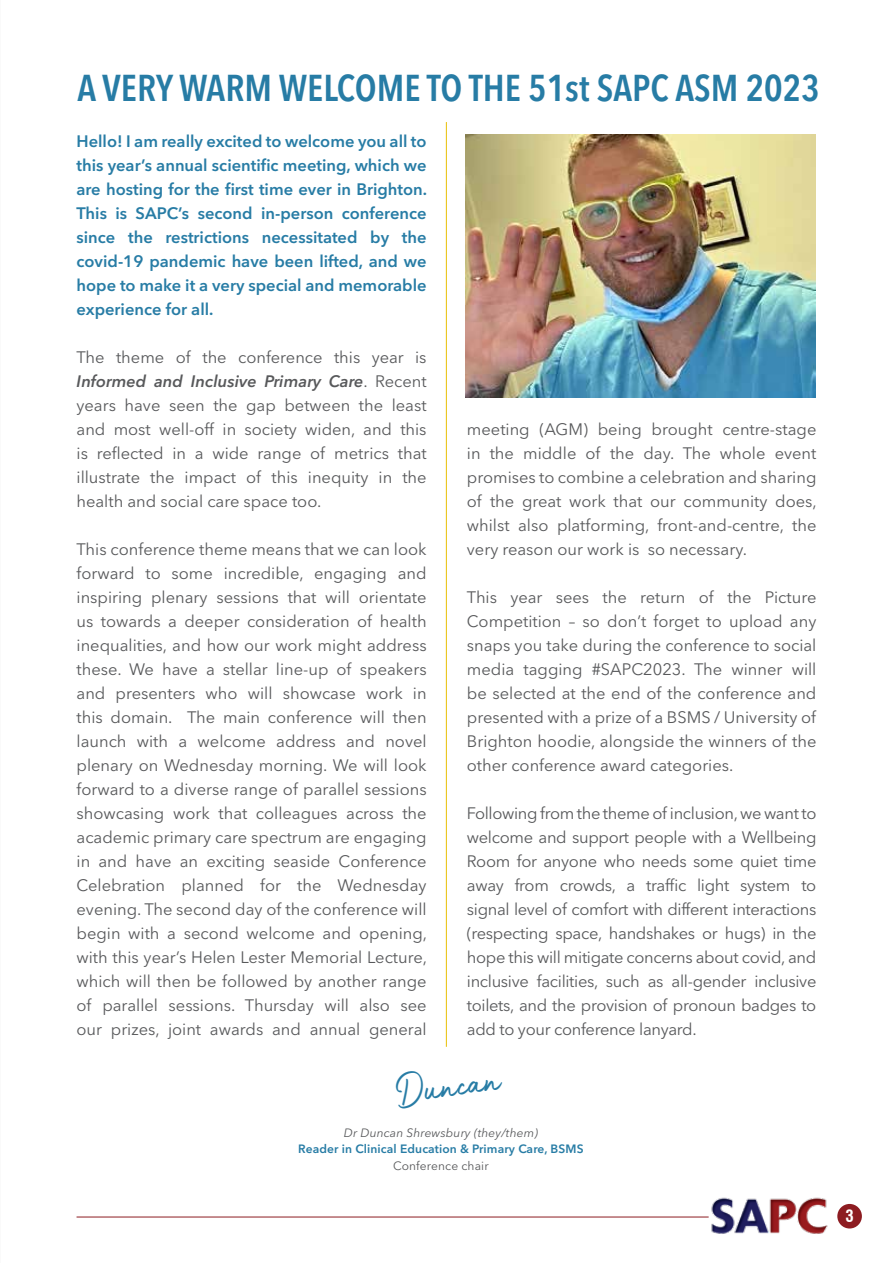
<style>
.page{position:relative;width:893px;height:1263px;background:#fff}
.page>*{position:absolute;margin:0;border:0;box-sizing:border-box;transform-origin:0 0}
.t1{font:600 condensed 37.05px "Avenir Next LT Pro";color:#277ca5}
.t2{font:25.5px "Anantha Signature";color:#277ca5}
.t3{font:16.5px/24px "Avenir Next LT Pro";color:#58595b;text-align:justify}
.t4{font:600 16.5px/24px "Avenir Next LT Pro";color:#277ca5;text-align:justify}
.t5{font:700 condensed 16.5px "Swiss 721 BT";color:#fff}
.t6{font:600 12px "Avenir Next LT Pro";letter-spacing:.01em;color:#277ca5}
.t7{font:italic 12px "Avenir Next LT Pro";letter-spacing:.01em;color:#58595b}
.t8{font:12px "Avenir Next LT Pro";letter-spacing:.01em;color:#58595b}
.s1{font-weight:600;font-style:italic}
</style>
<div class="page">
<img style="left:706px;top:1197px;width:122px;height:37px">
<hr style="left:77px;top:1216px;width:632px;height:1px;background:#8d1c21">
<hr style="left:446px;top:122px;width:1px;height:925px;background:#e9bf04">
<img style="left:465px;top:134px;width:351px;height:263px">
<div style="left:837px;top:1204px;width:25px;height:24px;background:#8d1c21;border-radius:50%"></div>
<h1 class="t1" style="left:77px;top:66px;width:744px">A VERY WARM WELCOME TO THE 51st SAPC ASM 2023</h1>
<p class="t4" style="left:77px;top:129px;width:352px">Hello! I am really excited to welcome you all to this year’s annual scientific meeting, which we are hosting for the first time ever in Brighton.<br>This is SAPC’s second in-person conference since the restrictions necessitated by the covid-19 pandemic have been lifted, and we hope to make it a very special and memorable experience for all.</p>
<p class="t3" style="left:77px;top:345px;width:352px">The theme of the conference this year is <span class="s1">Informed and Inclusive Primary Care</span>. Recent years have seen the gap between the least and most well-off in society widen, and this is reflected in a wide range of metrics that illustrate the impact of this inequity in the health and social care space too.</p>
<p class="t3" style="left:77px;top:537px;width:352px">This conference theme means that we can look forward to some incredible, engaging and inspiring plenary sessions that will orientate us towards a deeper consideration of health inequalities, and how our work might address these. We have a stellar line-up of speakers and presenters who will showcase work in this domain. The main conference will then launch with a welcome address and novel plenary on Wednesday morning. We will look forward to a diverse range of parallel sessions showcasing work that colleagues across the academic primary care spectrum are engaging in and have an exciting seaside Conference Celebration planned for the Wednesday evening. The second day of the conference will begin with a second welcome and opening, with this year’s Helen Lester Memorial Lecture, which will then be followed by another range of parallel sessions. Thursday will also see our prizes, joint awards and annual general</p>
<p class="t3" style="left:467px;top:417px;width:351px">meeting (AGM) being brought centre-stage in the middle of the day. The whole event promises to combine a celebration and sharing of the great work that our community does, whilst also platforming, front-and-centre, the very reason our work is so necessary.</p>
<p class="t3" style="left:467px;top:585px;width:351px">This year sees the return of the Picture Competition – so don’t forget to upload any snaps you take during the conference to social media tagging #SAPC2023. The winner will be selected at the end of the conference and presented with a prize of a BSMS / University of Brighton hoodie, alongside the winners of the other conference award categories.</p>
<p class="t3" style="left:467px;top:801px;width:351px">Following from the theme of inclusion, we want to welcome and support people with a Wellbeing Room for anyone who needs some quiet time away from crowds, a traffic light system to signal level of comfort with different interactions (respecting space, handshakes or hugs) in the hope this will mitigate concerns about covid, and inclusive facilities, such as all-gender inclusive toilets, and the provision of pronoun badges to add to your conference lanyard.</p>
<h2 class="t2" style="left:395px;top:1077px;width:107px;rotate:-7deg">Duncan</h2>
<p class="t7" style="left:344px;top:1125px;width:196px">Dr Duncan Shrewsbury (they/them)</p>
<p class="t6" style="left:298px;top:1142px;width:287px">Reader in Clinical Education &amp; Primary Care, BSMS</p>
<p class="t8" style="left:393px;top:1158px;width:97px">Conference chair</p>
<p class="t5" style="left:845px;top:1206px;width:10px">3</p>
</div>
